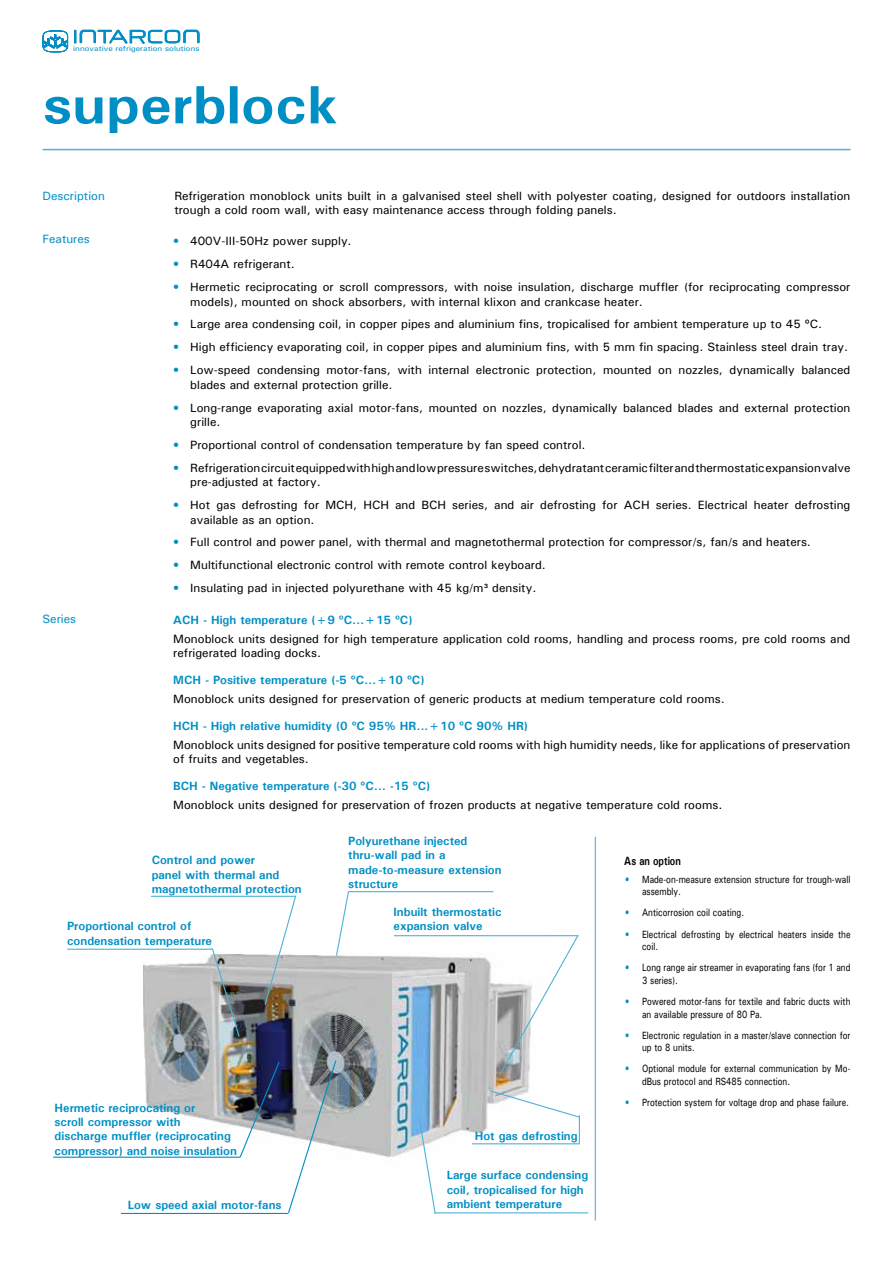
<style>
.page{position:relative;width:893px;height:1263px;background:#fff}
.page>*{position:absolute;margin:0;border:0;box-sizing:border-box;transform-origin:0 0}
.t1{font:700 54px "Univers";color:#008fc5;scale:1.1 1}
.t2{font:500 12px/14.4px "Univers";color:#000}
.t3{font:700 12px/14.4px "Univers";color:#008fc5}
.t4{font:500 12px "Univers";color:#008fc5}
.t5{font:700 12px "Univers";color:#000;scale:.8 1}
.t6{font:500 10.5px/12.6px "Univers";color:#000;scale:.8 1}
.t7{font:500 7.2px "Univers";letter-spacing:.005em;color:#008fc5;scale:1.15 1}
.s1{color:#008fc5}
</style>
<div class="page">
<hr style="left:43px;top:149px;width:807px;height:1px;background:#50b2d7">
<svg style="left:42px;top:30px;width:158px;height:23px"></svg>
<hr style="left:595px;top:837px;width:1px;height:383px;background:#50b2d7">
<img style="left:143px;top:936px;width:403px;height:226px">
<hr style="left:53px;top:1156px;width:187px;height:2px;background:#008fc5">
<img style="left:239px;top:1060px;width:42px;height:99px">
<hr style="left:394px;top:935px;width:184px;height:1px;background:#50b2d7">
<svg style="left:500px;top:935px;width:79px;height:139px"></svg>
<hr style="left:67px;top:949px;width:145px;height:1px;background:#50b2d7">
<svg style="left:211px;top:947px;width:29px;height:91px;background:#a5abad"></svg>
<svg style="left:418px;top:1116px;width:19px;height:99px"></svg>
<hr style="left:435px;top:1212px;width:153px;height:1px;background:#50b2d7">
<hr style="left:151px;top:896px;width:145px;height:1px;background:#50b2d7">
<svg style="left:264px;top:895px;width:33px;height:111px"></svg>
<hr style="left:121px;top:1213px;width:167px;height:1px;background:#008fc5">
<svg style="left:287px;top:1059px;width:50px;height:155px"></svg>
<hr style="left:348px;top:891px;width:145px;height:1px;background:#50b2d7">
<svg style="left:335px;top:891px;width:15px;height:66px"></svg>
<hr style="left:472px;top:1143px;width:108px;height:1px;background:#50b2d7">
<svg style="left:488px;top:1089px;width:92px;height:54px"></svg>
<p class="t7" style="left:73px;top:44px;width:111px">innovative refrigeration solutions</p>
<h1 class="t1" style="left:43px;top:70px;width:270px">superblock</h1>
<p class="t4" style="left:43px;top:188px;width:64px">Description</p>
<p class="t2" style="left:174px;top:188px;width:678px">Refrigeration monoblock units built in a galvanised steel shell with polyester coating, designed for outdoors installation trough a cold room wall, with easy maintenance access through folding panels.</p>
<p class="t2" style="left:173px;top:234px;width:180px"><span class="s1">•</span> 400V-III-50Hz power supply.</p>
<p class="t2" style="left:173px;top:257px;width:123px"><span class="s1">•</span> R404A refrigerant.</p>
<p class="t2" style="left:190px;top:279px;width:662px;text-indent:-17px"><span class="s1">•</span> Hermetic reciprocating or scroll compressors, with noise insulation, discharge muffler (for reciprocating compressor models), mounted on shock absorbers, with internal klixon and crankcase heater.</p>
<p class="t2" style="left:173px;top:317px;width:650px"><span class="s1">•</span> Large area condensing coil, in copper pipes and aluminium fins, tropicalised for ambient temperature up to 45 ºC.</p>
<p class="t2" style="left:173px;top:340px;width:676px"><span class="s1">•</span> High efficiency evaporating coil, in copper pipes and aluminium fins, with 5 mm fin spacing. Stainless steel drain tray.</p>
<p class="t2" style="left:190px;top:363px;width:662px;text-indent:-17px"><span class="s1">•</span> Low-speed condensing motor-fans, with internal electronic protection, mounted on nozzles, dynamically balanced blades and external protection grille.</p>
<p class="t2" style="left:190px;top:400px;width:662px;text-indent:-17px"><span class="s1">•</span> Long-range evaporating axial motor-fans, mounted on nozzles, dynamically balanced blades and external protection grille.</p>
<p class="t2" style="left:173px;top:437px;width:414px"><span class="s1">•</span> Proportional control of condensation temperature by fan speed control.</p>
<p class="t2" style="left:190px;top:460px;width:662px;text-indent:-17px"><span class="s1">•</span> Refrigerationcircuitequippedwithhighandlowpressureswitches,dehydratantceramicfilterandthermostaticexpansionvalve pre-adjusted at factory.</p>
<p class="t2" style="left:190px;top:497px;width:662px;text-indent:-17px"><span class="s1">•</span> Hot gas defrosting for MCH, HCH and BCH series, and air defrosting for ACH series. Electrical heater defrosting available as an option.</p>
<p class="t2" style="left:173px;top:535px;width:639px"><span class="s1">•</span> Full control and power panel, with thermal and magnetothermal protection for compressor/s, fan/s and heaters.</p>
<p class="t2" style="left:173px;top:558px;width:374px"><span class="s1">•</span> Multifunctional electronic control with remote control keyboard.</p>
<p class="t2" style="left:173px;top:581px;width:365px"><span class="s1">•</span> Insulating pad in injected polyurethane with 45 kg/m³ density.</p>
<p class="t4" style="left:43px;top:231px;width:49px">Features</p>
<p class="t4" style="left:43px;top:611px;width:35px">Series</p>
<p class="t3" style="left:173px;top:612px;width:241px">ACH - High temperature (+9 ºC...+15 ºC)</p>
<p class="t2" style="left:173px;top:631px;width:679px">Monoblock units designed for high temperature application cold rooms, handling and process rooms, pre cold rooms and refrigerated loading docks.</p>
<p class="t3" style="left:173px;top:673px;width:253px">MCH - Positive temperature (-5 ºC...+10 ºC)</p>
<p class="t2" style="left:173px;top:691px;width:553px">Monoblock units designed for preservation of generic products at medium temperature cold rooms.</p>
<p class="t3" style="left:173px;top:718px;width:356px">HCH - High relative humidity (0 ºC 95% HR...+10 ºC 90% HR)</p>
<p class="t2" style="left:173px;top:737px;width:679px">Monoblock units designed for positive temperature cold rooms with high humidity needs, like for applications of preservation of fruits and vegetables.</p>
<p class="t3" style="left:173px;top:779px;width:258px">BCH - Negative temperature (-30 ºC... -15 ºC)</p>
<p class="t2" style="left:173px;top:797px;width:551px">Monoblock units designed for preservation of frozen products at negative temperature cold rooms.</p>
<p class="t3" style="left:152px;top:853px;width:152px">Control and power<br>panel with thermal and magnetothermal protection</p>
<p class="t3" style="left:348px;top:833px;width:155px">Polyurethane injected thru-wall pad in a made-to-measure extension structure</p>
<p class="t3" style="left:394px;top:904px;width:109px">Inbuilt thermostatic</p>
<p class="t3" style="left:67px;top:919px;width:126px">Proportional control of</p>
<p class="t3" style="left:394px;top:919px;width:90px">expansion valve</p>
<p class="t3" style="left:67px;top:933px;width:146px">condensation temperature</p>
<p class="t3" style="left:55px;top:1100px;width:184px">Hermetic reciprocating or<br>scroll compressor with<br>discharge muffler (reciprocating compressor) and noise insulation</p>
<p class="t3" style="left:475px;top:1128px;width:104px">Hot gas defrosting</p>
<p class="t3" style="left:447px;top:1168px;width:143px">Large surface condensing coil, tropicalised for high</p>
<p class="t3" style="left:128px;top:1197px;width:155px">Low speed axial motor-fans</p>
<p class="t3" style="left:447px;top:1197px;width:117px">ambient temperature</p>
<p class="t5" style="left:624px;top:853px;width:72px">As an option</p>
<p class="t6" style="left:642px;top:872px;width:262px;text-indent:-17px"><span class="s1">•</span> Made-on-measure extension structure for trough-wall assembly.</p>
<p class="t6" style="left:625px;top:906px;width:150px"><span class="s1">•</span> Anticorrosion coil coating.</p>
<p class="t6" style="left:642px;top:927px;width:262px;text-indent:-17px"><span class="s1">•</span> Electrical defrosting by electrical heaters inside the coil.</p>
<p class="t6" style="left:642px;top:961px;width:262px;text-indent:-17px"><span class="s1">•</span> Long range air streamer in evaporating fans (for 1 and<br>3 series).</p>
<p class="t6" style="left:642px;top:995px;width:262px;text-indent:-17px"><span class="s1">•</span> Powered motor-fans for textile and fabric ducts with an available pressure of 80 Pa.</p>
<p class="t6" style="left:642px;top:1028px;width:262px;text-indent:-17px"><span class="s1">•</span> Electronic regulation in a master/slave connection for up to 8 units.</p>
<p class="t6" style="left:642px;top:1062px;width:262px;text-indent:-17px"><span class="s1">•</span> Optional module for external communication by Mo&shy;dBus protocol and RS485 connection.</p>
<p class="t6" style="left:625px;top:1096px;width:281px"><span class="s1">•</span> Protection system for voltage drop and phase failure.</p>
</div>
